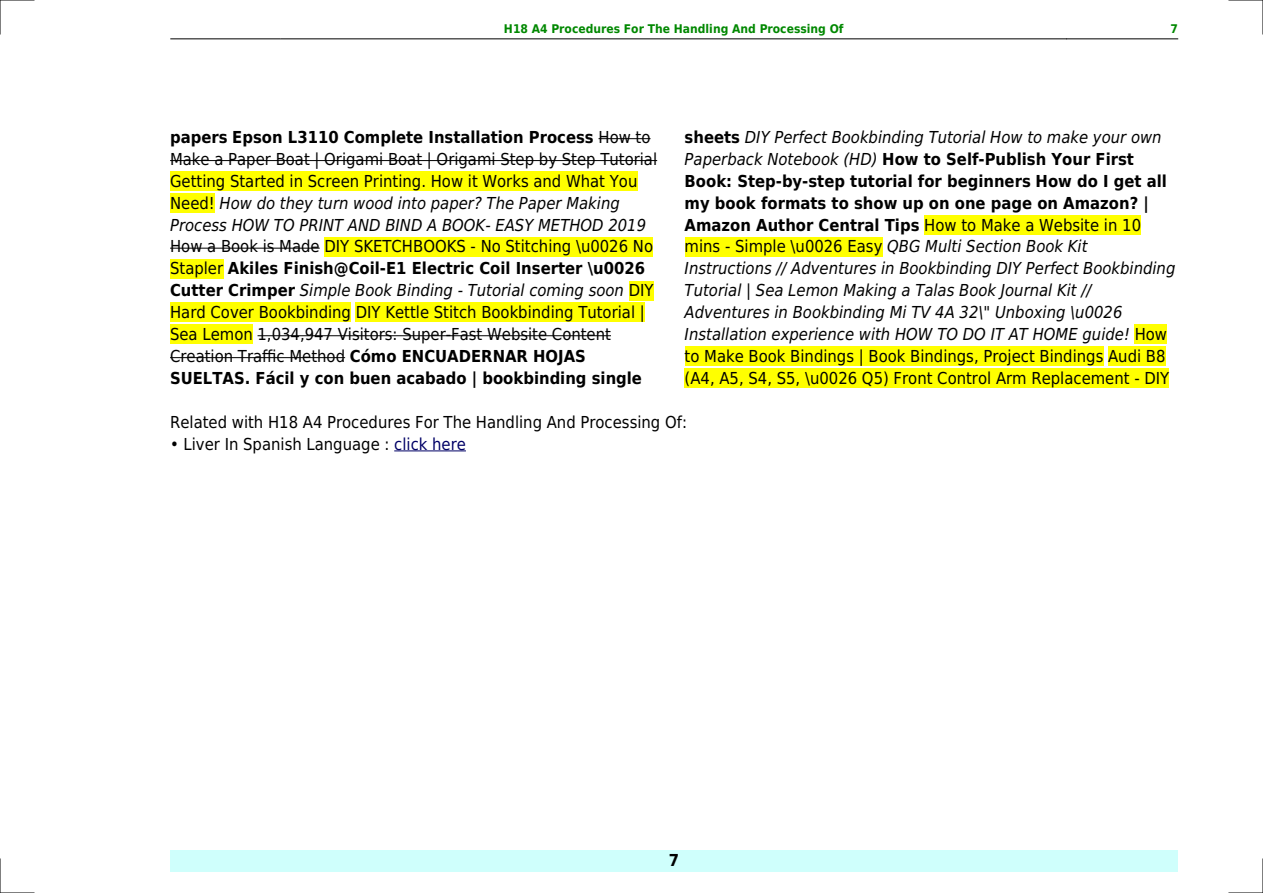
<style>
.page{position:relative;width:1263px;height:893px;background:#fff}
.page>*{position:absolute;margin:0;border:0;box-sizing:border-box;transform-origin:0 0}
.t1{font:16.5px/21.9px "DejaVu Sans Condensed";color:#000}
.t2{font:italic 16.5px/21.9px "DejaVu Sans Condensed";color:#000}
.t3{font:700 16.5px "DejaVu Sans Condensed";color:#000}
.t4{font:700 12px "DejaVu Sans Condensed";color:#080}
.s1{font-weight:700}
.s2{font-style:italic}
.s3{font-weight:700;font-style:normal}
.s4{font-style:normal}
.s5{color:#006}
</style>
<div class="page">
<hr style="left:170px;top:39px;width:111px;height:1px;background:#000">
<hr style="left:281px;top:39px;width:785px;height:1px;background:#000">
<hr style="left:1067px;top:39px;width:111px;height:1px;background:#000">
<div style="left:170px;top:850px;width:1008px;height:22px;background:#cffffc"></div>
<hr style="left:598px;top:138px;width:52px;height:1px;background:#000">
<hr style="left:170px;top:160px;width:487px;height:1px;background:#000">
<div style="left:170px;top:171px;width:467px;height:20px;background:#ff0"></div>
<div style="left:170px;top:193px;width:45px;height:20px;background:#ff0"></div>
<hr style="left:170px;top:248px;width:150px;height:1px;background:#000">
<div style="left:324px;top:237px;width:329px;height:19px;background:#ff0"></div>
<div style="left:170px;top:259px;width:53px;height:19px;background:#ff0"></div>
<div style="left:629px;top:281px;width:25px;height:19px;background:#ff0"></div>
<div style="left:170px;top:303px;width:181px;height:19px;background:#ff0"></div>
<div style="left:356px;top:303px;width:289px;height:19px;background:#ff0"></div>
<div style="left:170px;top:325px;width:83px;height:19px;background:#ff0"></div>
<hr style="left:258px;top:335px;width:353px;height:1px;background:#000">
<hr style="left:170px;top:357px;width:175px;height:1px;background:#000">
<div style="left:924px;top:215px;width:217px;height:19px;background:#ff0"></div>
<div style="left:685px;top:237px;width:197px;height:19px;background:#ff0"></div>
<div style="left:1135px;top:325px;width:32px;height:19px;background:#ff0"></div>
<div style="left:685px;top:347px;width:418px;height:19px;background:#ff0"></div>
<div style="left:1108px;top:347px;width:57px;height:19px;background:#ff0"></div>
<div style="left:685px;top:368px;width:484px;height:20px;background:#ff0"></div>
<hr style="left:394px;top:451px;width:72px;height:1px;background:#006">
<hr style="left:0;top:0;width:34px;height:1px;background:#000">
<hr style="left:1229px;top:0;width:34px;height:1px;background:#000">
<hr style="left:0;top:892px;width:34px;height:1px;background:#000">
<hr style="left:1229px;top:892px;width:34px;height:1px;background:#000">
<hr style="left:0;top:0;width:1px;height:34px;background:#000">
<hr style="left:0;top:859px;width:1px;height:34px;background:#000">
<hr style="left:1262px;top:0;width:1px;height:34px;background:#000">
<hr style="left:1262px;top:859px;width:1px;height:34px;background:#000">
<p class="t4" style="left:504px;top:21px;width:341px">H18 A4 Procedures For The Handling And Processing Of</p>
<p class="t4" style="left:1170px;top:21px;width:9px">7</p>
<p class="t1" style="left:170px;top:126px;width:489px"><span class="s1">papers Epson L3110 Complete Installation Process</span> How to Make a Paper Boat | Origami Boat | Origami Step by Step Tutorial Getting Started in Screen Printing. How it Works and What You Need! <span class="s2">How do they turn wood into paper? The Paper Making Process HOW TO PRINT AND BIND A BOOK- EASY METHOD 2019</span></p>
<p class="t1" style="left:170px;top:236px;width:485px">How a Book is Made DIY SKETCHBOOKS - No Stitching \u0026 No Stapler <span class="s1">Akiles Finish@Coil-E1 Electric Coil Inserter \u0026<br>Cutter Crimper</span> <span class="s2">Simple Book Binding - Tutorial coming soon</span> DIY Hard Cover Bookbinding DIY Kettle Stitch Bookbinding Tutorial | Sea Lemon 1,034,947 Visitors: Super-Fast Website Content Creation Traffic Method <span class="s1">Cómo ENCUADERNAR HOJAS SUELTAS. Fácil y con buen acabado | bookbinding single</span></p>
<p class="t2" style="left:685px;top:126px;width:492px"><span class="s3">sheets</span> DIY Perfect Bookbinding Tutorial How to make your own Paperback Notebook (HD) <span class="s3">How to Self-Publish Your First Book: Step-by-step tutorial for beginners How do I get all my book formats to show up on one page on Amazon? | Amazon Author Central Tips</span> <span class="s4">How to Make a Website in 10 mins - Simple \u0026 Easy</span> QBG Multi Section Book Kit Instructions // Adventures in Bookbinding DIY Perfect Bookbinding Tutorial | Sea Lemon Making a Talas Book Journal Kit // Adventures in Bookbinding Mi TV 4A 32\" Unboxing \u0026<br>Installation experience with HOW TO DO IT AT HOME guide! <span class="s4">How to Make Book Bindings | Book Bindings, Project Bindings Audi B8 (A4, A5, S4, S5, \u0026 Q5) Front Control Arm Replacement - DIY</span></p>
<p class="t1" style="left:184px;top:411px;width:505px;text-indent:-13px">Related with H18 A4 Procedures For The Handling And Processing Of:<br>Liver In Spanish Language : <span class="s5">click here</span></p>
<p class="t3" style="left:669px;top:851px;width:12px">7</p>
</div>
